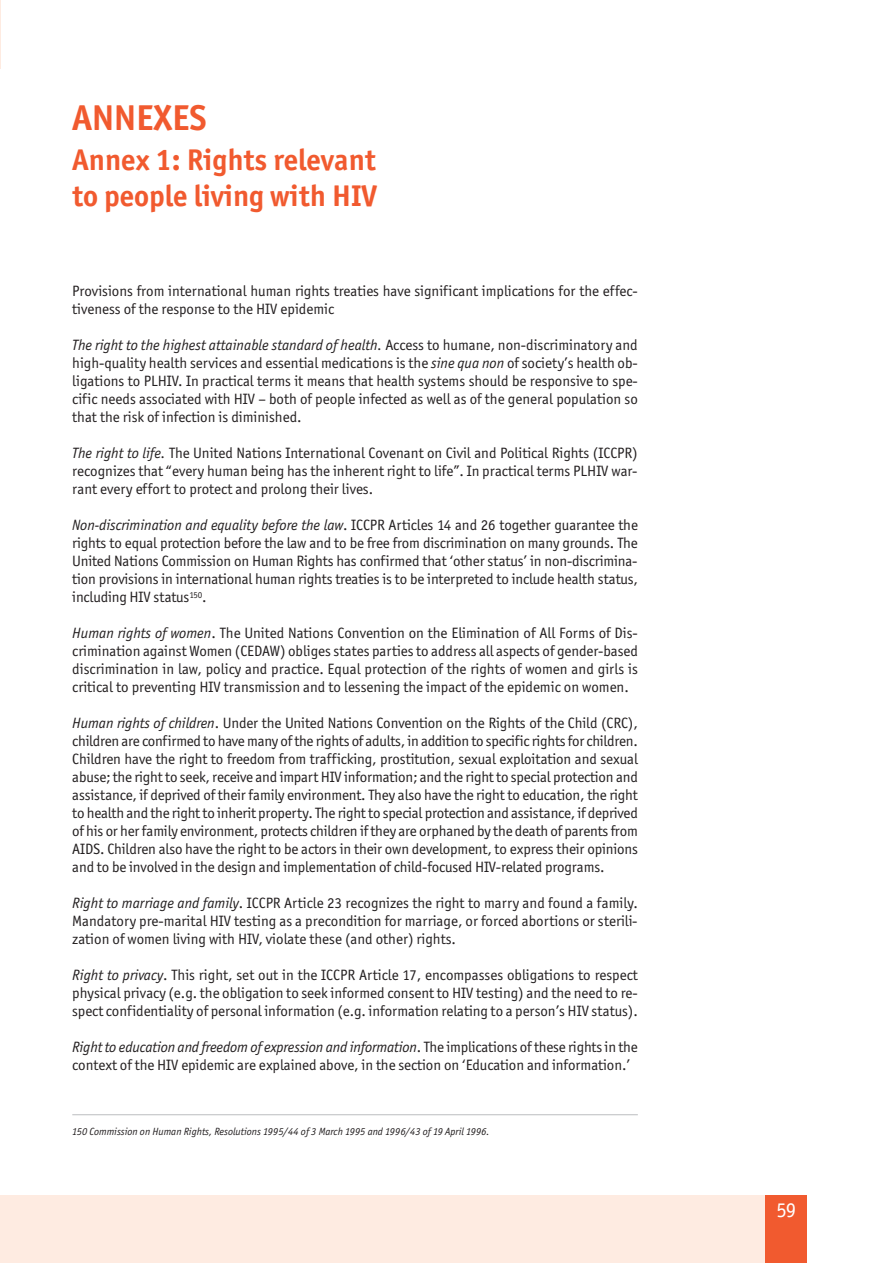
<style>
.page{position:relative;width:893px;height:1263px;background:#fff}
.page>*{position:absolute;margin:0;border:0;box-sizing:border-box;transform-origin:0 0}
.t1{font:700 36px "Officina San Itc TCE";color:#f15a2f}
.t2{font:700 30px/36px "Officina San Itc TCE";color:#f15a2f}
.t3{font:21px "Officina San Itc TCE";color:#fff}
.t4{font:15px/18px "Officina San Itc TCE";color:#231f20;text-align:justify}
.t5{font:italic 10.5px "Officina San Itc TCE";color:#231f20}
.s1{font-style:italic}
</style>
<div class="page">
<div style="left:0;top:1195px;width:766px;height:68px;background:#feebe1"></div>
<div style="left:766px;top:1195px;width:41px;height:68px;background:#f15a2f"></div>
<hr style="left:72px;top:1114px;width:566px;height:1px;background:#bbbdc0">
<hr style="left:0;top:0;width:1px;height:68px;background:#feebe1">
<h1 class="t1" style="left:72px;top:104px;width:136px">ANNEXES</h1>
<h2 class="t2" style="left:72px;top:144px;width:306px">Annex 1: Rights relevant to people living with HIV</h2>
<p class="t4" style="left:72px;top:283px;width:567px">Provisions from international human rights treaties have significant implications for the effec&shy;tiveness of the response to the HIV epidemic</p>
<p class="t4" style="left:72px;top:337px;width:567px"><span class="s1">The right to the highest attainable standard of health.</span> Access to humane, non-discriminatory and high-quality health services and essential medications is the <span class="s1">sine qua non</span> of society’s health ob&shy;ligations to PLHIV. In practical terms it means that health systems should be responsive to spe&shy;cific needs associated with HIV – both of people infected as well as of the general population so that the risk of infection is diminished.</p>
<p class="t4" style="left:72px;top:445px;width:567px"><span class="s1">The right to life.</span> The United Nations International Covenant on Civil and Political Rights (ICCPR) recognizes that “every human being has the inherent right to life”. In practical terms PLHIV war&shy;rant every effort to protect and prolong their lives.</p>
<p class="t4" style="left:72px;top:517px;width:567px"><span class="s1">Non-discrimination and equality before the law</span>. ICCPR Articles 14 and 26 together guarantee the rights to equal protection before the law and to be free from discrimination on many grounds. The United Nations Commission on Human Rights has confirmed that ‘other status’ in non-discrimina&shy;tion provisions in international human rights treaties is to be interpreted to include health status, including HIV status<sup>150</sup>.</p>
<p class="t4" style="left:72px;top:625px;width:567px"><span class="s1">Human rights of women</span>. The United Nations Convention on the Elimination of All Forms of Dis&shy;crimination against Women (CEDAW) obliges states parties to address all aspects of gender-based discrimination in law, policy and practice. Equal protection of the rights of women and girls is critical to preventing HIV transmission and to lessening the impact of the epidemic on women.</p>
<p class="t4" style="left:72px;top:715px;width:567px"><span class="s1">Human rights of children</span>. Under the United Nations Convention on the Rights of the Child (CRC), children are confirmed to have many of the rights of adults, in addition to specific rights for children.<br>Children have the right to freedom from trafficking, prostitution, sexual exploitation and sexual abuse; the right to seek, receive and impart HIV information; and the right to special protection and assistance, if deprived of their family environment. They also have the right to education, the right to health and the right to inherit property. The right to special protection and assistance, if deprived of his or her family environment, protects children if they are orphaned by the death of parents from AIDS. Children also have the right to be actors in their own development, to express their opinions and to be involved in the design and implementation of child-focused HIV-related programs.</p>
<p class="t4" style="left:72px;top:895px;width:567px"><span class="s1">Right to marriage and family</span>. ICCPR Article 23 recognizes the right to marry and found a family.<br>Mandatory pre-marital HIV testing as a precondition for marriage, or forced abortions or sterili&shy;zation of women living with HIV, violate these (and other) rights.</p>
<p class="t4" style="left:72px;top:967px;width:567px"><span class="s1">Right to privacy</span>. This right, set out in the ICCPR Article 17, encompasses obligations to respect physical privacy (e.g. the obligation to seek informed consent to HIV testing) and the need to re&shy;spect confidentiality of personal information (e.g. information relating to a person’s HIV status).</p>
<p class="t4" style="left:72px;top:1039px;width:567px"><span class="s1">Right to education and freedom of expression and information</span>. The implications of these rights in the context of the HIV epidemic are explained above, in the section on ‘Education and information.’</p>
<p class="t5" style="left:72px;top:1128px;width:419px">150 Commission on Human Rights, Resolutions 1995/44 of 3 March 1995 and 1996/43 of 19 April 1996.</p>
<h3 class="t3" style="left:776px;top:1202px;width:21px">59</h3>
</div>
